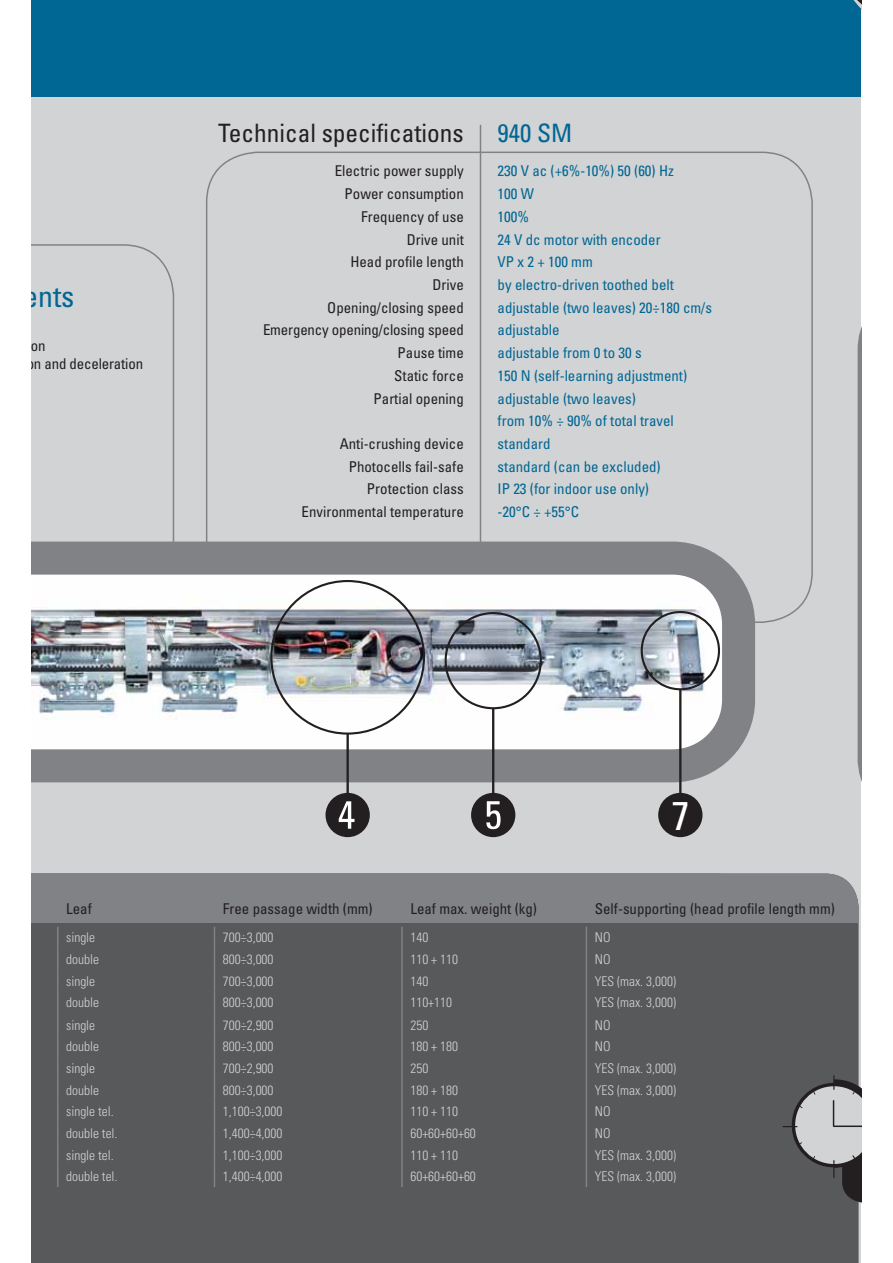
<style>
.page{position:relative;width:893px;height:1263px;background:#fff}
.page>*{position:absolute;margin:0;border:0;box-sizing:border-box;transform-origin:0 0}
.t1{font:condensed 40.2px "Univers LT Std";color:#fff}
.t2{font:condensed 29.85px "Univers LT Std";color:#006694}
.t3{font:condensed 25.35px "Univers LT Std";color:#231f20}
.t4{font:condensed 25.35px "Univers LT Std";color:#006694}
.t5{font:condensed 14.85px/17.9px "Univers LT Std";color:#231f20}
.t6{font:condensed 14.85px/22.6px "Univers LT Std";color:#006694}
.t7{font:300 condensed 13.35px "Univers LT Std";color:#d1d3d4}
</style>
<div class="page">
<div style="left:32px;top:0;width:829px;height:1263px;background:#d1d3d4"></div>
<div style="left:32px;top:923px;width:826px;height:340px;background:#58595b"></div>
<div style="left:32px;top:874px;width:826px;height:49px;background:#808285"></div>
<svg style="left:32px;top:244px;width:142px;height:298px"></svg>
<hr style="left:480px;top:125px;width:1px;height:465px;background:#808285">
<svg style="left:857px;top:329px;width:4px;height:450px;background:#8e9093"></svg>
<svg style="left:32px;top:542px;width:723px;height:240px;background:#b2b5ba"></svg>
<hr style="left:492px;top:709px;width:2px;height:100px;background:#231f20">
<div style="left:472px;top:794px;width:42px;height:42px;background:#231f20;border-radius:50%"></div>
<div style="left:471px;top:793px;width:44px;height:44px;border:2px solid #231f20;border-radius:50%"></div>
<svg style="left:486px;top:801px;width:14px;height:28px"></svg>
<div style="left:445px;top:612px;width:97px;height:97px;border:2px solid #231f20;border-radius:50%"></div>
<hr style="left:679px;top:690px;width:2px;height:119px;background:#231f20">
<div style="left:641px;top:611px;width:79px;height:79px;border:2px solid #231f20;border-radius:50%"></div>
<div style="left:659px;top:794px;width:42px;height:42px;background:#231f20;border-radius:50%"></div>
<div style="left:658px;top:793px;width:44px;height:44px;border:2px solid #231f20;border-radius:50%"></div>
<hr style="left:346px;top:734px;width:3px;height:100px;background:#231f20">
<div style="left:327px;top:794px;width:42px;height:42px;background:#231f20;border-radius:50%"></div>
<div style="left:325px;top:793px;width:45px;height:44px;border:2px solid #231f20;border-radius:50%"></div>
<svg style="left:339px;top:801px;width:15px;height:28px"></svg>
<div style="left:32px;top:0;width:829px;height:96px;background:#006694"></div>
<svg style="left:841px;top:0;width:20px;height:97px"></svg>
<svg style="left:782px;top:1075px;width:79px;height:128px"></svg>
<hr style="left:401px;top:927px;width:2px;height:21px;background:#808285">
<hr style="left:401px;top:948px;width:2px;height:22px;background:#808285">
<hr style="left:401px;top:970px;width:2px;height:22px;background:#808285">
<hr style="left:401px;top:992px;width:2px;height:22px;background:#808285">
<hr style="left:401px;top:1014px;width:2px;height:22px;background:#808285">
<hr style="left:401px;top:1036px;width:2px;height:21px;background:#808285">
<hr style="left:401px;top:1057px;width:2px;height:22px;background:#808285">
<hr style="left:401px;top:1079px;width:2px;height:22px;background:#808285">
<hr style="left:401px;top:1101px;width:2px;height:21px;background:#808285">
<hr style="left:401px;top:1122px;width:2px;height:22px;background:#808285">
<hr style="left:401px;top:1144px;width:2px;height:21px;background:#808285">
<svg style="left:57px;top:927px;width:1px;height:260px"></svg>
<svg style="left:214px;top:927px;width:1px;height:260px"></svg>
<hr style="left:401px;top:1165px;width:2px;height:22px;background:#808285">
<svg style="left:586px;top:927px;width:1px;height:260px"></svg>
<h2 class="t2" style="left:23px;top:284px;width:53px">ents</h2>
<p class="t5" style="left:27px;top:338px;width:118px">on<br>on and deceleration</p>
<h3 class="t3" style="left:218px;top:122px;width:247px">Technical specifications</h3>
<h3 class="t4" style="left:498px;top:122px;width:76px">940 SM</h3>
<p class="t5" style="left:335px;top:163px;width:131px">Electric power supply</p>
<p class="t6" style="left:498px;top:161px;width:178px">230 V ac (+6%-10%) 50 (60) Hz</p>
<p class="t5" style="left:345px;top:186px;width:121px">Power consumption</p>
<p class="t6" style="left:498px;top:183px;width:38px">100 W</p>
<p class="t5" style="left:361px;top:208px;width:104px">Frequency of use</p>
<p class="t6" style="left:498px;top:206px;width:33px">100%</p>
<p class="t5" style="left:407px;top:231px;width:59px">Drive unit</p>
<p class="t6" style="left:498px;top:229px;width:165px">24 V dc motor with encoder</p>
<p class="t5" style="left:350px;top:254px;width:115px">Head profile length</p>
<p class="t6" style="left:498px;top:252px;width:97px">VP x 2 + 100 mm</p>
<p class="t5" style="left:432px;top:277px;width:33px">Drive</p>
<p class="t6" style="left:498px;top:274px;width:178px">by electro-driven toothed belt</p>
<p class="t5" style="left:327px;top:299px;width:138px">Opening/closing speed</p>
<p class="t6" style="left:498px;top:297px;width:216px">adjustable (two leaves) 20÷180 cm/s</p>
<p class="t5" style="left:263px;top:322px;width:202px">Emergency opening/closing speed</p>
<p class="t6" style="left:498px;top:320px;width:64px">adjustable</p>
<p class="t5" style="left:398px;top:345px;width:68px">Pause time</p>
<p class="t6" style="left:498px;top:342px;width:145px">adjustable from 0 to 30 s</p>
<p class="t5" style="left:394px;top:367px;width:71px">Static force</p>
<p class="t6" style="left:498px;top:365px;width:191px">150 N (self-learning adjustment)</p>
<p class="t5" style="left:374px;top:390px;width:92px">Partial opening</p>
<p class="t6" style="left:498px;top:388px;width:178px">adjustable (two leaves)<br>from 10% ÷ 90% of total travel</p>
<p class="t5" style="left:340px;top:436px;width:126px">Anti-crushing device</p>
<p class="t6" style="left:498px;top:433px;width:54px">standard</p>
<p class="t5" style="left:349px;top:458px;width:117px">Photocells fail-safe</p>
<p class="t6" style="left:498px;top:456px;width:165px">standard (can be excluded)</p>
<p class="t5" style="left:367px;top:481px;width:98px">Protection class</p>
<p class="t6" style="left:498px;top:479px;width:153px">IP 23 (for indoor use only)</p>
<p class="t5" style="left:302px;top:504px;width:164px">Environmental temperature</p>
<p class="t6" style="left:498px;top:501px;width:83px">-20°C ÷ +55°C</p>
<h1 class="t1" style="left:672px;top:799px;width:19px">7</h1>
<p class="t5" style="left:66px;top:900px;width:27px">Leaf</p>
<p class="t5" style="left:223px;top:900px;width:151px">Free passage width (mm)</p>
<p class="t5" style="left:410px;top:900px;width:128px">Leaf max. weight (kg)</p>
<p class="t5" style="left:595px;top:900px;width:242px">Self-supporting (head profile length mm)</p>
<p class="t7" style="left:66px;top:933px;width:31px">single</p>
<p class="t7" style="left:223px;top:933px;width:52px">700÷3,000</p>
<p class="t7" style="left:410px;top:933px;width:19px">140</p>
<p class="t7" style="left:595px;top:933px;width:17px">NO</p>
<p class="t7" style="left:66px;top:954px;width:34px">double</p>
<p class="t7" style="left:223px;top:954px;width:52px">800÷3,000</p>
<p class="t7" style="left:410px;top:954px;width:49px">110 + 110</p>
<p class="t7" style="left:595px;top:954px;width:17px">NO</p>
<p class="t7" style="left:66px;top:976px;width:31px">single</p>
<p class="t7" style="left:223px;top:976px;width:52px">700÷3,000</p>
<p class="t7" style="left:410px;top:976px;width:19px">140</p>
<p class="t7" style="left:595px;top:976px;width:83px">YES (max. 3,000)</p>
<p class="t7" style="left:66px;top:998px;width:34px">double</p>
<p class="t7" style="left:223px;top:998px;width:52px">800÷3,000</p>
<p class="t7" style="left:410px;top:998px;width:43px">110+110</p>
<p class="t7" style="left:595px;top:998px;width:83px">YES (max. 3,000)</p>
<p class="t7" style="left:66px;top:1020px;width:31px">single</p>
<p class="t7" style="left:223px;top:1020px;width:52px">700÷2,900</p>
<p class="t7" style="left:410px;top:1020px;width:19px">250</p>
<p class="t7" style="left:595px;top:1020px;width:17px">NO</p>
<p class="t7" style="left:66px;top:1042px;width:34px">double</p>
<p class="t7" style="left:223px;top:1042px;width:52px">800÷3,000</p>
<p class="t7" style="left:410px;top:1042px;width:49px">180 + 180</p>
<p class="t7" style="left:595px;top:1042px;width:17px">NO</p>
<p class="t7" style="left:66px;top:1063px;width:31px">single</p>
<p class="t7" style="left:223px;top:1063px;width:52px">700÷2,900</p>
<p class="t7" style="left:410px;top:1063px;width:19px">250</p>
<p class="t7" style="left:595px;top:1063px;width:83px">YES (max. 3,000)</p>
<p class="t7" style="left:66px;top:1085px;width:34px">double</p>
<p class="t7" style="left:223px;top:1085px;width:52px">800÷3,000</p>
<p class="t7" style="left:410px;top:1085px;width:49px">180 + 180</p>
<p class="t7" style="left:595px;top:1085px;width:83px">YES (max. 3,000)</p>
<p class="t7" style="left:66px;top:1107px;width:49px">single tel.</p>
<p class="t7" style="left:223px;top:1107px;width:61px">1,100÷3,000</p>
<p class="t7" style="left:410px;top:1107px;width:49px">110 + 110</p>
<p class="t7" style="left:595px;top:1107px;width:17px">NO</p>
<p class="t7" style="left:66px;top:1128px;width:53px">double tel.</p>
<p class="t7" style="left:223px;top:1128px;width:61px">1,400÷4,000</p>
<p class="t7" style="left:410px;top:1128px;width:67px">60+60+60+60</p>
<p class="t7" style="left:595px;top:1128px;width:17px">NO</p>
<p class="t7" style="left:66px;top:1150px;width:49px">single tel.</p>
<p class="t7" style="left:223px;top:1150px;width:61px">1,100÷3,000</p>
<p class="t7" style="left:410px;top:1150px;width:49px">110 + 110</p>
<p class="t7" style="left:595px;top:1150px;width:83px">YES (max. 3,000)</p>
<p class="t7" style="left:66px;top:1172px;width:53px">double tel.</p>
<p class="t7" style="left:223px;top:1172px;width:61px">1,400÷4,000</p>
<p class="t7" style="left:410px;top:1172px;width:67px">60+60+60+60</p>
<p class="t7" style="left:595px;top:1172px;width:83px">YES (max. 3,000)</p>
</div>
